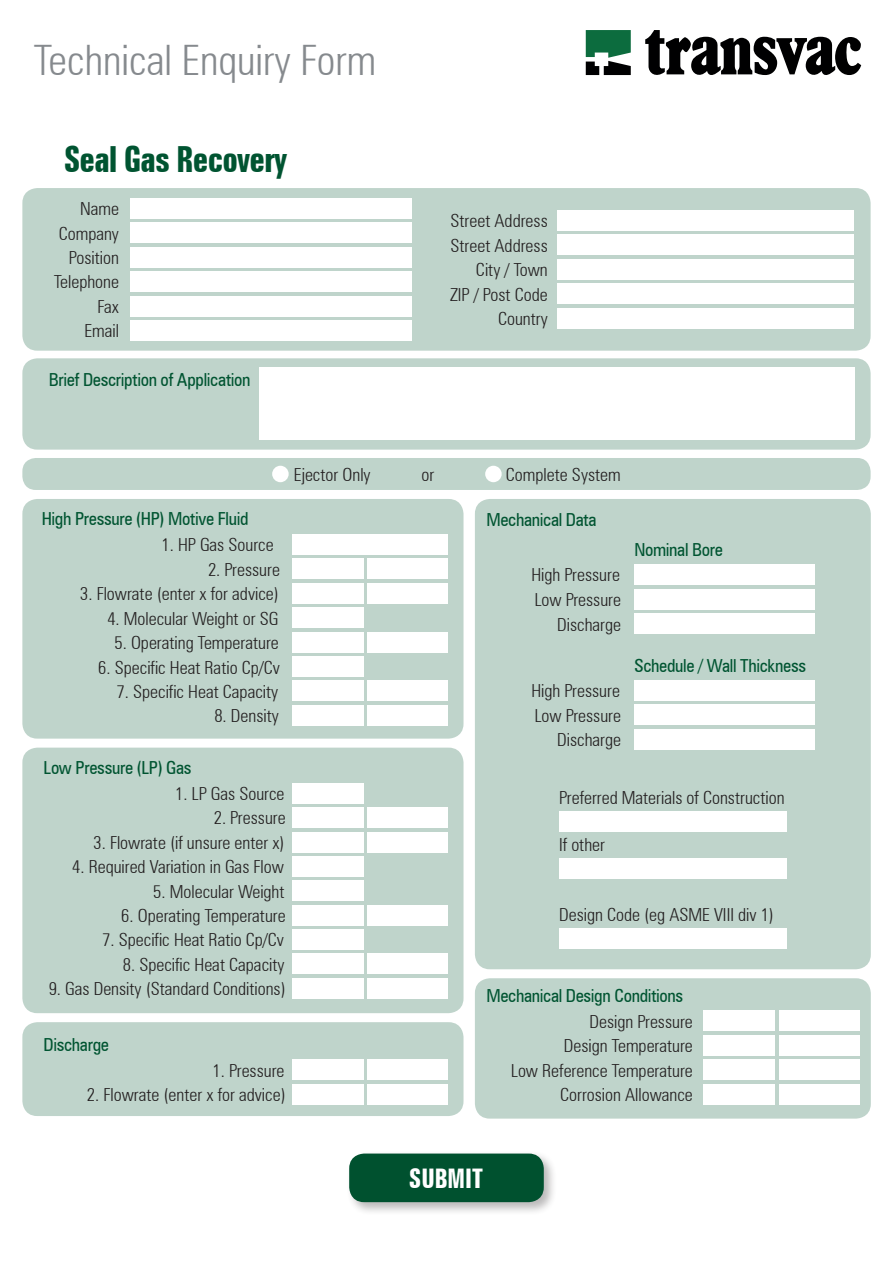
<style>
.page{position:relative;width:893px;height:1263px;background:#fff}
.page>*{position:absolute;margin:0;border:0;box-sizing:border-box;transform-origin:0 0}
.t1{font:300 condensed 42px "Zurich BT";color:#868a8e}
.t2{font:700 extra-condensed 36px "Zurich BT";letter-spacing:-.02em;color:#005431}
.t3{font:700 extra-condensed 27px "Zurich BT";color:#fff}
.t4{font:300 condensed 18px/24.5px "Zurich BT";color:#231f20;text-align:right}
.t5{font:condensed 18px "Zurich BT";letter-spacing:-.02em;color:#005431}
</style>
<div class="page">
<div style="left:22px;top:188px;width:849px;height:163px;background:#bfd4cb;border-radius:15px"></div>
<div style="left:22px;top:358px;width:849px;height:92px;background:#bfd4cb;border-radius:15px"></div>
<div style="left:557px;top:210px;width:297px;height:21px;background:#fff"></div>
<div style="left:557px;top:235px;width:297px;height:20px;background:#fff"></div>
<div style="left:557px;top:259px;width:297px;height:21px;background:#fff"></div>
<div style="left:557px;top:284px;width:297px;height:20px;background:#fff"></div>
<div style="left:557px;top:308px;width:297px;height:20px;background:#fff"></div>
<div style="left:131px;top:198px;width:281px;height:21px;background:#fff"></div>
<div style="left:131px;top:222px;width:281px;height:21px;background:#fff"></div>
<div style="left:131px;top:247px;width:281px;height:20px;background:#fff"></div>
<div style="left:131px;top:271px;width:281px;height:21px;background:#fff"></div>
<div style="left:131px;top:296px;width:281px;height:20px;background:#fff"></div>
<div style="left:131px;top:320px;width:281px;height:21px;background:#fff"></div>
<div style="left:260px;top:368px;width:595px;height:72px;background:#fff"></div>
<svg style="left:645px;top:30px;width:216px;height:45px"></svg>
<svg style="left:586px;top:30px;width:45px;height:45px"></svg>
<div style="left:22px;top:499px;width:441px;height:240px;background:#bfd4cb;border-radius:15px"></div>
<div style="left:22px;top:458px;width:849px;height:32px;background:#bfd4cb;border-radius:14px"></div>
<div style="left:272px;top:466px;width:17px;height:16px;background:#fff;border-radius:50%"></div>
<div style="left:485px;top:466px;width:17px;height:16px;background:#fff;border-radius:50%"></div>
<div style="left:475px;top:499px;width:396px;height:470px;background:#bfd4cb;border-radius:15px"></div>
<div style="left:634px;top:564px;width:180px;height:21px;background:#fff"></div>
<div style="left:634px;top:589px;width:180px;height:20px;background:#fff"></div>
<div style="left:634px;top:613px;width:180px;height:21px;background:#fff"></div>
<div style="left:634px;top:680px;width:180px;height:21px;background:#fff"></div>
<div style="left:634px;top:704px;width:180px;height:21px;background:#fff"></div>
<div style="left:634px;top:729px;width:180px;height:21px;background:#fff"></div>
<div style="left:559px;top:811px;width:228px;height:21px;background:#fff"></div>
<div style="left:559px;top:859px;width:228px;height:20px;background:#fff"></div>
<div style="left:559px;top:928px;width:228px;height:21px;background:#fff"></div>
<div style="left:292px;top:534px;width:156px;height:21px;background:#fff"></div>
<div style="left:292px;top:559px;width:72px;height:20px;background:#fff"></div>
<div style="left:292px;top:583px;width:72px;height:21px;background:#fff"></div>
<div style="left:292px;top:607px;width:72px;height:21px;background:#fff"></div>
<div style="left:292px;top:681px;width:72px;height:20px;background:#fff"></div>
<div style="left:292px;top:632px;width:72px;height:20px;background:#fff"></div>
<div style="left:292px;top:705px;width:72px;height:20px;background:#fff"></div>
<div style="left:292px;top:656px;width:72px;height:21px;background:#fff"></div>
<div style="left:22px;top:748px;width:441px;height:265px;background:#bfd4cb;border-radius:15px"></div>
<div style="left:22px;top:1022px;width:441px;height:94px;background:#bfd4cb;border-radius:15px"></div>
<div style="left:346px;top:1150px;width:211px;height:66px;background:#231f20;opacity:.31"></div>
<div style="left:349px;top:1153px;width:195px;height:49px;background:#00512f;border-radius:15px"></div>
<div style="left:292px;top:783px;width:72px;height:20px;background:#fff"></div>
<div style="left:292px;top:807px;width:72px;height:21px;background:#fff"></div>
<div style="left:292px;top:832px;width:72px;height:20px;background:#fff"></div>
<div style="left:292px;top:856px;width:72px;height:21px;background:#fff"></div>
<div style="left:292px;top:929px;width:72px;height:21px;background:#fff"></div>
<div style="left:292px;top:881px;width:72px;height:20px;background:#fff"></div>
<div style="left:292px;top:954px;width:72px;height:20px;background:#fff"></div>
<div style="left:292px;top:905px;width:72px;height:20px;background:#fff"></div>
<div style="left:292px;top:978px;width:72px;height:21px;background:#fff"></div>
<div style="left:292px;top:1060px;width:72px;height:20px;background:#fff"></div>
<div style="left:292px;top:1084px;width:72px;height:21px;background:#fff"></div>
<div style="left:368px;top:559px;width:80px;height:20px;background:#fff"></div>
<div style="left:368px;top:583px;width:80px;height:21px;background:#fff"></div>
<div style="left:368px;top:681px;width:80px;height:20px;background:#fff"></div>
<div style="left:368px;top:632px;width:80px;height:20px;background:#fff"></div>
<div style="left:368px;top:705px;width:80px;height:20px;background:#fff"></div>
<div style="left:367px;top:807px;width:80px;height:21px;background:#fff"></div>
<div style="left:367px;top:832px;width:80px;height:20px;background:#fff"></div>
<div style="left:367px;top:954px;width:80px;height:20px;background:#fff"></div>
<div style="left:367px;top:905px;width:80px;height:20px;background:#fff"></div>
<div style="left:367px;top:978px;width:80px;height:21px;background:#fff"></div>
<div style="left:367px;top:1084px;width:80px;height:21px;background:#fff"></div>
<div style="left:367px;top:1060px;width:80px;height:20px;background:#fff"></div>
<div style="left:475px;top:978px;width:396px;height:140px;background:#bfd4cb;border-radius:15px"></div>
<div style="left:779px;top:1011px;width:80px;height:20px;background:#fff"></div>
<div style="left:779px;top:1059px;width:80px;height:21px;background:#fff"></div>
<div style="left:779px;top:1084px;width:80px;height:20px;background:#fff"></div>
<div style="left:779px;top:1035px;width:80px;height:21px;background:#fff"></div>
<div style="left:703px;top:1011px;width:72px;height:20px;background:#fff"></div>
<div style="left:703px;top:1035px;width:72px;height:21px;background:#fff"></div>
<div style="left:703px;top:1059px;width:72px;height:21px;background:#fff"></div>
<div style="left:703px;top:1084px;width:72px;height:20px;background:#fff"></div>
<h1 class="t1" style="left:34px;top:35px;width:343px">Technical Enquiry Form</h1>
<h2 class="t2" style="left:64px;top:139px;width:225px">Seal Gas Recovery</h2>
<p class="t4" style="left:54px;top:196px;width:67px">Name<br>Company<br>Position<br>Telephone<br>Fax<br>Email</p>
<p class="t5" style="left:49px;top:368px;width:203px">Brief Description of Application</p>
<p class="t4" style="left:450px;top:209px;width:99px">Street Address<br>Street Address<br>City / Town<br>ZIP / Post Code<br>Country</p>
<p class="t5" style="left:42px;top:508px;width:208px">High Pressure (HP) Motive Fluid</p>
<p class="t4" style="left:162px;top:533px;width:114px">1. HP Gas Source</p>
<p class="t4" style="left:208px;top:557px;width:73px">2. Pressure</p>
<p class="t4" style="left:80px;top:581px;width:200px">3. Flowrate (enter x for advice)</p>
<p class="t4" style="left:107px;top:606px;width:172px">4. Molecular Weight or SG</p>
<p class="t4" style="left:114px;top:630px;width:166px">5. Operating Temperature</p>
<p class="t4" style="left:98px;top:655px;width:183px">6. Specific Heat Ratio Cp/Cv</p>
<p class="t4" style="left:117px;top:679px;width:163px">7. Specific Heat Capacity</p>
<p class="t4" style="left:214px;top:703px;width:66px">8. Density</p>
<p class="t4" style="left:294px;top:462px;width:78px">Ejector Only</p>
<p class="t4" style="left:421px;top:462px;width:14px">or</p>
<p class="t4" style="left:506px;top:462px;width:116px">Complete System</p>
<p class="t5" style="left:486px;top:508px;width:112px">Mechanical Data</p>
<p class="t4" style="left:531px;top:563px;width:90px">High Pressure</p>
<p class="t4" style="left:534px;top:587px;width:88px">Low Pressure<br>Discharge</p>
<p class="t4" style="left:531px;top:678px;width:90px">High Pressure</p>
<p class="t4" style="left:534px;top:703px;width:88px">Low Pressure<br>Discharge</p>
<p class="t5" style="left:634px;top:538px;width:90px">Nominal Bore</p>
<p class="t5" style="left:634px;top:654px;width:173px">Schedule / Wall Thickness</p>
<p class="t5" style="left:44px;top:756px;width:149px">Low Pressure (LP) Gas</p>
<p class="t4" style="left:175px;top:781px;width:111px">1. LP Gas Source</p>
<p class="t4" style="left:214px;top:806px;width:73px">2. Pressure</p>
<p class="t4" style="left:93px;top:830px;width:193px">3. Flowrate (if unsure enter x)</p>
<p class="t4" style="left:72px;top:854px;width:213px">4. Required Variation in Gas Flow</p>
<p class="t4" style="left:153px;top:879px;width:133px">5. Molecular Weight</p>
<p class="t4" style="left:121px;top:903px;width:166px">6. Operating Temperature</p>
<p class="t4" style="left:102px;top:927px;width:183px">7. Specific Heat Ratio Cp/Cv</p>
<p class="t4" style="left:123px;top:952px;width:163px">8. Specific Heat Capacity</p>
<p class="t4" style="left:49px;top:976px;width:238px">9. Gas Density (Standard Conditions)</p>
<p class="t5" style="left:44px;top:1033px;width:67px">Discharge</p>
<p class="t4" style="left:213px;top:1058px;width:73px">1. Pressure</p>
<p class="t4" style="left:87px;top:1082px;width:200px">2. Flowrate (enter x for advice)</p>
<p class="t4" style="left:559px;top:785px;width:227px">Preferred Materials of Construction</p>
<p class="t4" style="left:559px;top:832px;width:47px">If other</p>
<p class="t4" style="left:559px;top:902px;width:216px">Design Code (eg ASME VIII div 1)</p>
<p class="t5" style="left:486px;top:984px;width:198px">Mechanical Design Conditions</p>
<p class="t4" style="left:511px;top:1009px;width:183px">Design Pressure<br>Design Temperature<br>Low Reference Temperature<br>Corrosion Allowance</p>
<h3 class="t3" style="left:409px;top:1163px;width:75px">SUBMIT</h3>
</div>
